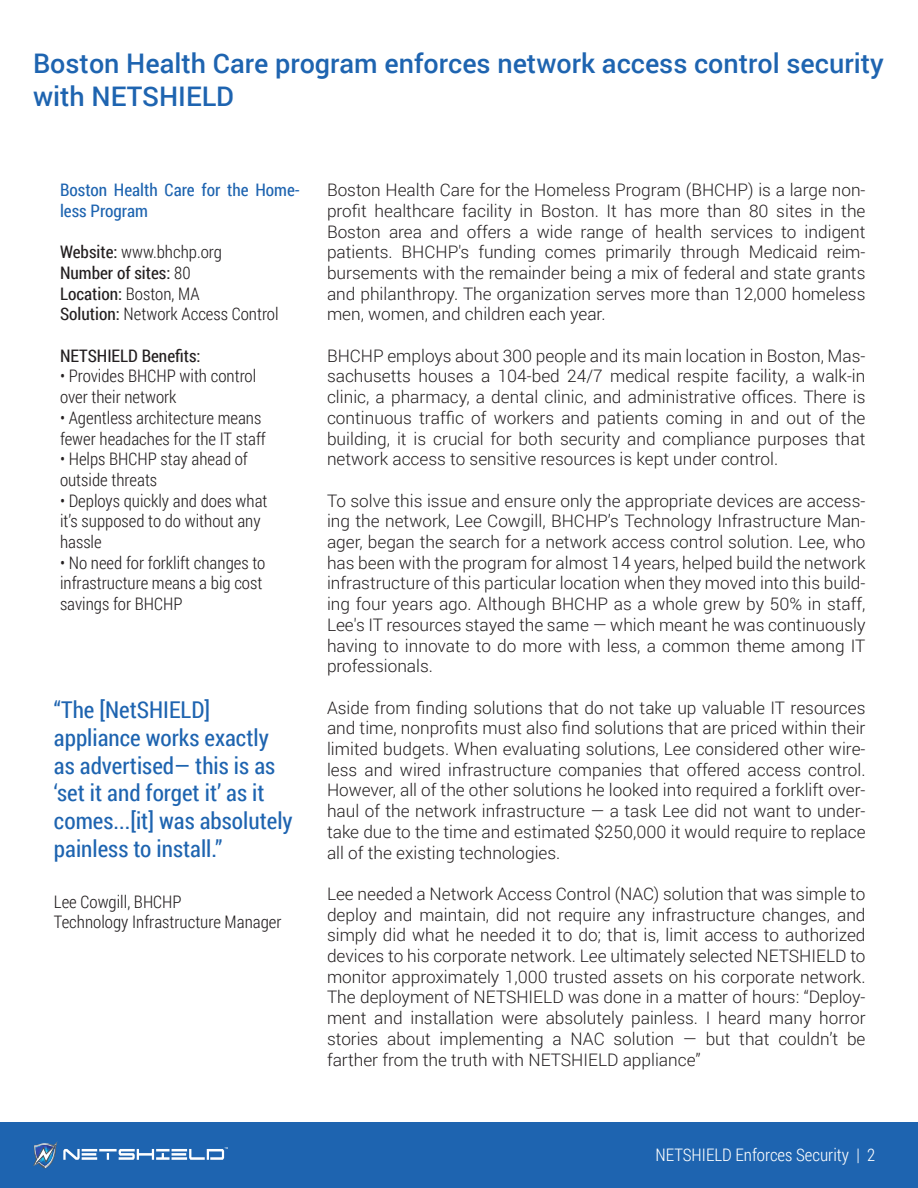
<style>
.page{position:relative;width:918px;height:1188px;background:#fff}
.page>*{position:absolute;margin:0;border:0;box-sizing:border-box;transform-origin:0 0}
.t1{font:500 27px/32.4px "Roboto";color:#1e64b0}
.t2{font:23.1px/27.8px "Roboto Condensed";color:#1e64b0}
.t3{font:300 17.25px/20.7px "Roboto";color:#231f20;text-align:justify}
.t4{font:300 17.25px/20.7px "Roboto Condensed";color:#231f20}
.t5{font:17.25px/20.7px "Roboto Condensed";color:#1e64b0}
.t6{font:300 17.25px "Roboto Condensed";color:#fff}
.t7{font:17.25px "Roboto Condensed";color:#231f20}
.s1{font-weight:400}
</style>
<div class="page">
<div style="left:0;top:1122px;width:918px;height:66px;background:#1e64b0"></div>
<svg style="left:33px;top:1142px;width:24px;height:27px"></svg>
<svg style="left:63px;top:1147px;width:165px;height:13px"></svg>
<h1 class="t1" style="left:33px;top:46px;width:852px">Boston Health Care program enforces network access control security with NETSHIELD</h1>
<p class="t5" style="left:60px;top:179px;width:242px">Boston Health Care for the Home&shy;less Program</p>
<p class="t4" style="left:60px;top:241px;width:220px"><span class="s1">Website:</span> www.bhchp.org<br><span class="s1">Number of sites:</span> 80<br><span class="s1">Location:</span> Boston, MA<br><span class="s1">Solution:</span> Network Access Control</p>
<p class="t7" style="left:60px;top:344px;width:142px">NETSHIELD Benefits:</p>
<p class="t4" style="left:60px;top:365px;width:198px">• Provides BHCHP with control over their network</p>
<p class="t4" style="left:60px;top:407px;width:207px">• Agentless architecture means fewer headaches for the IT staff</p>
<p class="t4" style="left:60px;top:448px;width:189px">• Helps BHCHP stay ahead of outside threats</p>
<p class="t4" style="left:60px;top:490px;width:209px">• Deploys quickly and does what it’s supposed to do without any hassle</p>
<p class="t4" style="left:60px;top:552px;width:207px">• No need for forklift changes to infrastructure means a big cost savings for BHCHP</p>
<h2 class="t2" style="left:54px;top:695px;width:240px">“The [NetSHIELD] appliance works exactly as advertised— this is as ‘set it and forget it’ as it comes...[it] was absolutely painless to install.”</h2>
<p class="t4" style="left:54px;top:890px;width:229px">Lee Cowgill, BHCHP<br>Technology Infrastructure Manager</p>
<p class="t3" style="left:327px;top:179px;width:540px">Boston Health Care for the Homeless Program (BHCHP) is a large non&shy;profit healthcare facility in Boston. It has more than 80 sites in the Boston area and offers a wide range of health services to indigent patients. BHCHP's funding comes primarily through Medicaid reim&shy;bursements with the remainder being a mix of federal and state grants and philanthropy. The organization serves more than 12,000 homeless men, women, and children each year.</p>
<p class="t3" style="left:327px;top:345px;width:540px">BHCHP employs about 300 people and its main location in Boston, Mas&shy;sachusetts houses a 104-bed 24/7 medical respite facility, a walk-in clinic, a pharmacy, a dental clinic, and administrative offices. There is continuous traffic of workers and patients coming in and out of the building, it is crucial for both security and compliance purposes that network access to sensitive resources is kept under control.</p>
<p class="t3" style="left:327px;top:490px;width:540px">To solve this issue and ensure only the appropriate devices are access&shy;ing the network, Lee Cowgill, BHCHP’s Technology Infrastructure Man&shy;ager, began the search for a network access control solution. Lee, who has been with the program for almost 14 years, helped build the network infrastructure of this particular location when they moved into this build&shy;ing four years ago. Although BHCHP as a whole grew by 50% in staff, Lee's IT resources stayed the same — which meant he was continuously having to innovate to do more with less, a common theme among IT professionals.</p>
<p class="t3" style="left:327px;top:697px;width:540px">Aside from finding solutions that do not take up valuable IT resources and time, nonprofits must also find solutions that are priced within their limited budgets. When evaluating solutions, Lee considered other wire&shy;less and wired infrastructure companies that offered access control.<br>However, all of the other solutions he looked into required a forklift over&shy;haul of the network infrastructure — a task Lee did not want to under&shy;take due to the time and estimated $250,000 it would require to replace all of the existing technologies.</p>
<p class="t3" style="left:327px;top:883px;width:540px">Lee needed a Network Access Control (NAC) solution that was simple to deploy and maintain, did not require any infrastructure changes, and simply did what he needed it to do; that is, limit access to authorized devices to his corporate network. Lee ultimately selected NETSHIELD to monitor approximately 1,000 trusted assets on his corporate network.<br>The deployment of NETSHIELD was done in a matter of hours: “Deploy&shy;ment and installation were absolutely painless. I heard many horror stories about implementing a NAC solution — but that couldn’t be farther from the truth with NETSHIELD appliance”</p>
<p class="t6" style="left:655px;top:1143px;width:221px">NETSHIELD Enforces Security | 2</p>
</div>
